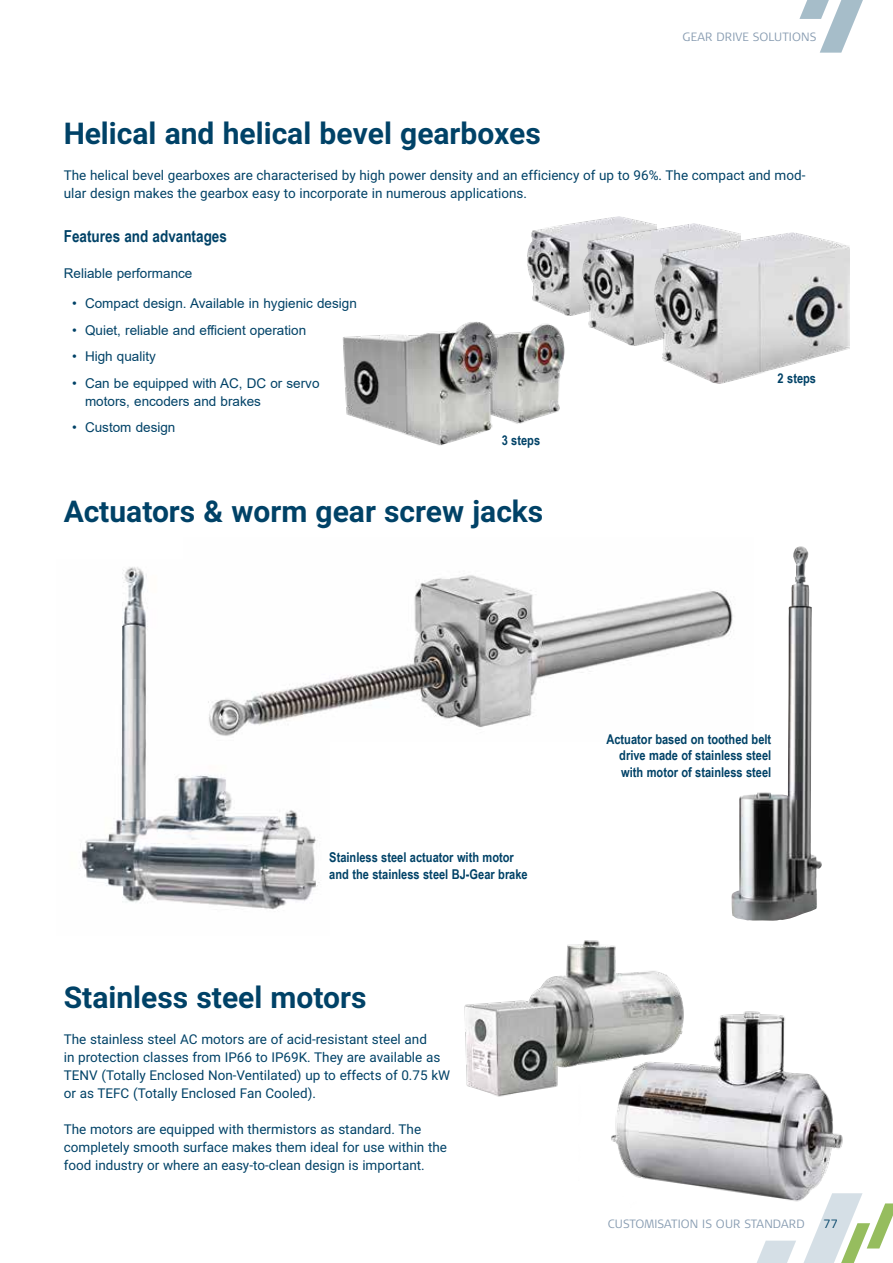
<style>
.page{position:relative;width:893px;height:1263px;background:#fff}
.page>*{position:absolute;margin:0;border:0;box-sizing:border-box;transform-origin:0 0}
.t1{font:700 30px "Roboto";color:#004267}
.t2{font:700 16.5px "Arial Narrow";color:#004267}
.t3{font:13.5px/18px "Roboto";color:#004267}
.t4{font:13.5px/18px "Arial";color:#004267}
.t5{font:700 13.5px/16.5px "Arial Narrow";color:#004267}
.t6{font:300 12px "Signa OT";letter-spacing:.01em;color:#899db2}
.t7{font:300 12px "Signa OT";color:#004267}
</style>
<div class="page">
<svg style="left:757px;top:1193px;width:136px;height:70px"></svg>
<svg style="left:799px;top:0;width:64px;height:53px"></svg>
<img style="left:80px;top:567px;width:240px;height:343px">
<img style="left:184px;top:567px;width:547px;height:174px">
<img style="left:731px;top:546px;width:91px;height:375px">
<img style="left:528px;top:216px;width:120px;height:99px">
<img style="left:582px;top:223px;width:154px;height:122px">
<img style="left:654px;top:233px;width:196px;height:151px">
<img style="left:513px;top:315px;width:62px;height:109px">
<img style="left:342px;top:321px;width:171px;height:125px">
<img style="left:464px;top:940px;width:217px;height:157px">
<img style="left:579px;top:995px;width:280px;height:215px">
<h1 class="t1" style="left:64px;top:112px;width:478px">Helical and helical bevel gearboxes</h1>
<p class="t6" style="left:683px;top:29px;width:135px">GEAR DRIVE SOLUTIONS</p>
<p class="t3" style="left:64px;top:166px;width:743px">The helical bevel gearboxes are characterised by high power density and an efficiency of up to 96%. The compact and mod&shy;ular design makes the gearbox easy to incorporate in numerous applications.</p>
<p class="t2" style="left:64px;top:223px;width:165px">Features and advantages</p>
<p class="t4" style="left:64px;top:264px;width:130px">Reliable performance</p>
<p class="t4" style="left:72px;top:295px;width:286px">• Compact design. Available in hygienic design</p>
<p class="t4" style="left:72px;top:321px;width:235px">• Quiet, reliable and efficient operation</p>
<p class="t4" style="left:72px;top:348px;width:85px">• High quality</p>
<p class="t4" style="left:85px;top:374px;width:236px;text-indent:-13px">• Can be equipped with AC, DC or servo motors, encoders and brakes</p>
<p class="t4" style="left:72px;top:419px;width:105px">• Custom design</p>
<p class="t5" style="left:502px;top:432px;width:40px">3 steps</p>
<h1 class="t1" style="left:64px;top:490px;width:481px">Actuators &amp; worm gear screw jacks</h1>
<p class="t5" style="left:778px;top:369px;width:40px">2 steps</p>
<p class="t5" style="left:329px;top:848px;width:200px">Stainless steel actuator with motor and the stainless steel BJ-Gear brake</p>
<h1 class="t1" style="left:64px;top:976px;width:304px">Stainless steel motors</h1>
<p class="t3" style="left:64px;top:1030px;width:388px">The stainless steel AC motors are of acid-resistant steel and<br>in protection classes from IP66 to IP69K. They are available as TENV (Totally Enclosed Non-Ventilated) up to effects of 0.75 kW or as TEFC (Totally Enclosed Fan Cooled).</p>
<p class="t3" style="left:64px;top:1120px;width:385px">The motors are equipped with thermistors as standard. The completely smooth surface makes them ideal for use within the food industry or where an easy-to-clean design is important.</p>
<p class="t5" style="left:619px;top:730px;width:154px;text-align:justify;text-indent:-13px">Actuator based on toothed belt drive made of stainless steel with motor of stainless steel</p>
<p class="t6" style="left:608px;top:1216px;width:198px">CUSTOMISATION IS OUR STANDARD</p>
<p class="t7" style="left:824px;top:1216px;width:16px">77</p>
</div>
